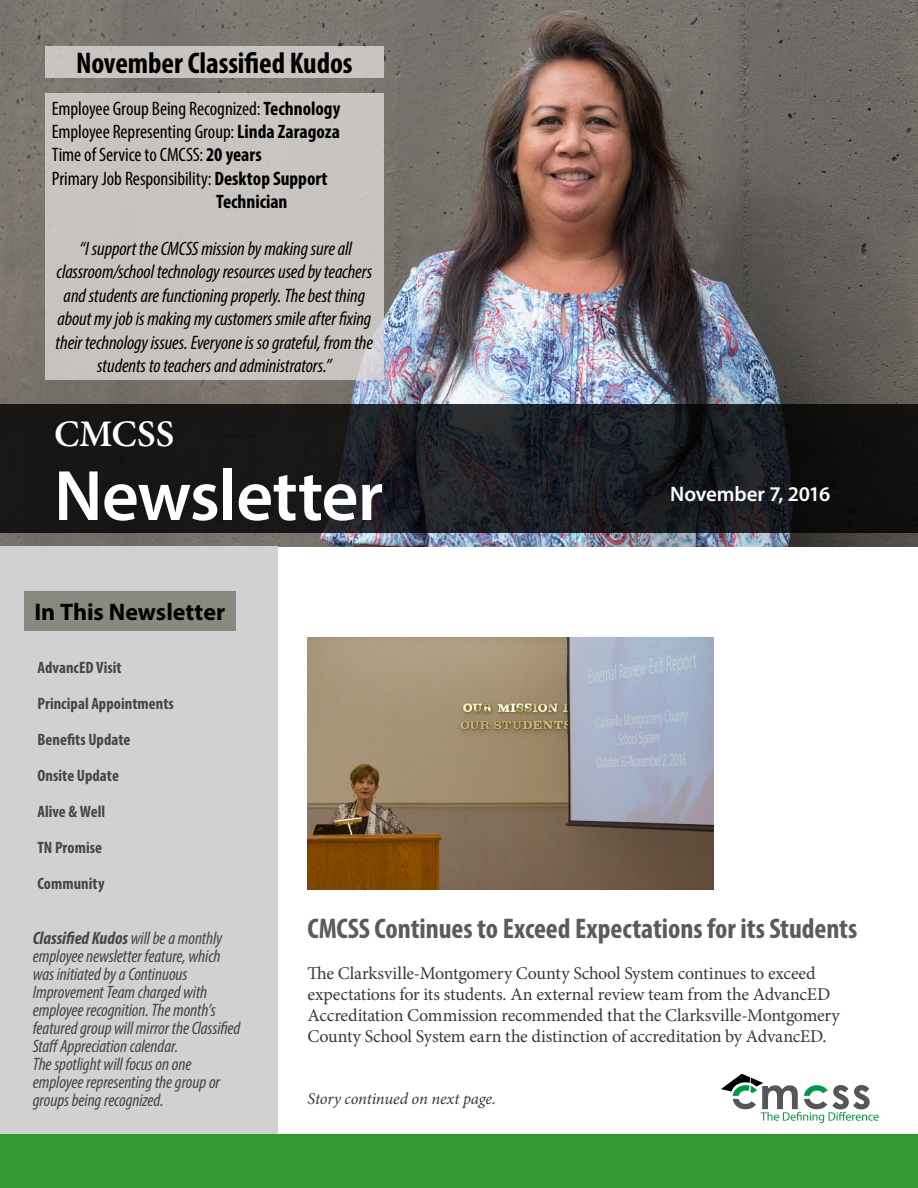
<style>
.page{position:relative;width:918px;height:1188px;background:#fff}
.page>*{position:absolute;margin:0;border:0;box-sizing:border-box;transform-origin:0 0}
.t1{font:600 72px "Myriad Pro";letter-spacing:-.015em;color:#fff}
.t2{font:600 37.5px "Minion Pro";color:#fff}
.t3{font:700 condensed 30px "Myriad Pro";letter-spacing:-.005em;color:#000}
.t4{font:700 condensed 28.5px "Myriad Pro";color:#5a5b5e}
.t5{font:700 24px "Myriad Pro";color:#000}
.t6{font:600 21px "Myriad Pro";letter-spacing:-.01em;color:#fff}
.t7{font:italic condensed 19.5px/23.4px "Myriad Pro";letter-spacing:-.005em;color:#000;text-align:center}
.t8{font:condensed 19.5px "Myriad Pro";letter-spacing:-.005em;color:#000}
.t9{font:700 condensed 19.5px "Myriad Pro";color:#000}
.t10{font:italic condensed 18px/18px "Myriad Pro";letter-spacing:-.005em;color:#464547}
.t11{font:18px/21px "Minion Pro";letter-spacing:-.01em;color:#383839}
.t12{font:700 condensed 16.5px/36px "Myriad Pro";letter-spacing:.005em;color:#464547}
.t13{font:italic 16.5px "Minion Pro";letter-spacing:-.01em;color:#383839}
.s1{font-weight:700}
</style>
<div class="page">
<img style="left:0;top:0;width:918px;height:546px">
<div style="left:0;top:546px;width:278px;height:642px;background:#d1d1d1"></div>
<div style="left:0;top:1134px;width:918px;height:54px;background:#393"></div>
<svg style="left:721px;top:1074px;width:158px;height:49px"></svg>
<div style="left:24px;top:591px;width:212px;height:40px;background:#888a80"></div>
<svg style="left:0;top:404px;width:918px;height:128px;background:#18181a"></svg>
<div style="left:45px;top:93px;width:339px;height:287px;background:#c7c4c1"></div>
<div style="left:45px;top:46px;width:339px;height:32px;background:#c8c4c1"></div>
<img style="left:308px;top:638px;width:406px;height:251px">
<h3 class="t3" style="left:76px;top:45px;width:278px">November Classified Kudos</h3>
<p class="t8" style="left:52px;top:96px;width:290px">Employee Group Being Recognized: <span class="s1">Technology</span></p>
<p class="t8" style="left:52px;top:120px;width:290px">Employee Representing Group: <span class="s1">Linda Zaragoza</span></p>
<p class="t8" style="left:52px;top:143px;width:212px">Time of Service to CMCSS: <span class="s1">20 years</span></p>
<p class="t8" style="left:52px;top:167px;width:277px">Primary Job Responsibility: <span class="s1">Desktop Support</span></p>
<p class="t9" style="left:216px;top:190px;width:73px">Technician</p>
<p class="t7" style="left:56px;top:237px;width:319px">“I support the CMCSS mission by making sure all classroom/school technology resources used by teachers and students are functioning properly. The best thing about my job is making my customers smile after fixing their technology issues. Everyone is so grateful, from the students to teachers and administrators.”</p>
<h2 class="t2" style="left:54px;top:408px;width:122px">CMCSS</h2>
<h1 class="t1" style="left:54px;top:450px;width:331px">Newsletter</h1>
<h3 class="t5" style="left:34px;top:596px;width:192px">In This Newsletter</h3>
<p class="t12" style="left:38px;top:649px;width:138px">AdvancED Visit<br>Principal Appointments<br>Benefits Update<br>Onsite Update<br>Alive &amp; Well<br>TN Promise<br>Community</p>
<p class="t6" style="left:670px;top:480px;width:162px">November 7, 2016</p>
<p class="t10" style="left:33px;top:928px;width:209px"><span class="s1">Classified Kudos</span> will be a monthly employee newsletter feature, which was initiated by a Continuous Improvement Team charged with employee recognition. The month’s featured group will mirror the Classified Staff Appreciation calendar.<br>The spotlight will focus on one employee representing the group or groups being recognized.</p>
<h3 class="t4" style="left:308px;top:911px;width:551px">CMCSS Continues to Exceed Expectations for its Students</h3>
<p class="t11" style="left:308px;top:963px;width:534px">The Clarksville-Montgomery County School System continues to exceed expectations for its students. An external review team from the AdvancED Accreditation Commission recommended that the Clarksville-Montgomery County School System earn the distinction of accreditation by AdvancED.</p>
<p class="t13" style="left:308px;top:1087px;width:190px">Story continued on next page.</p>
</div>
